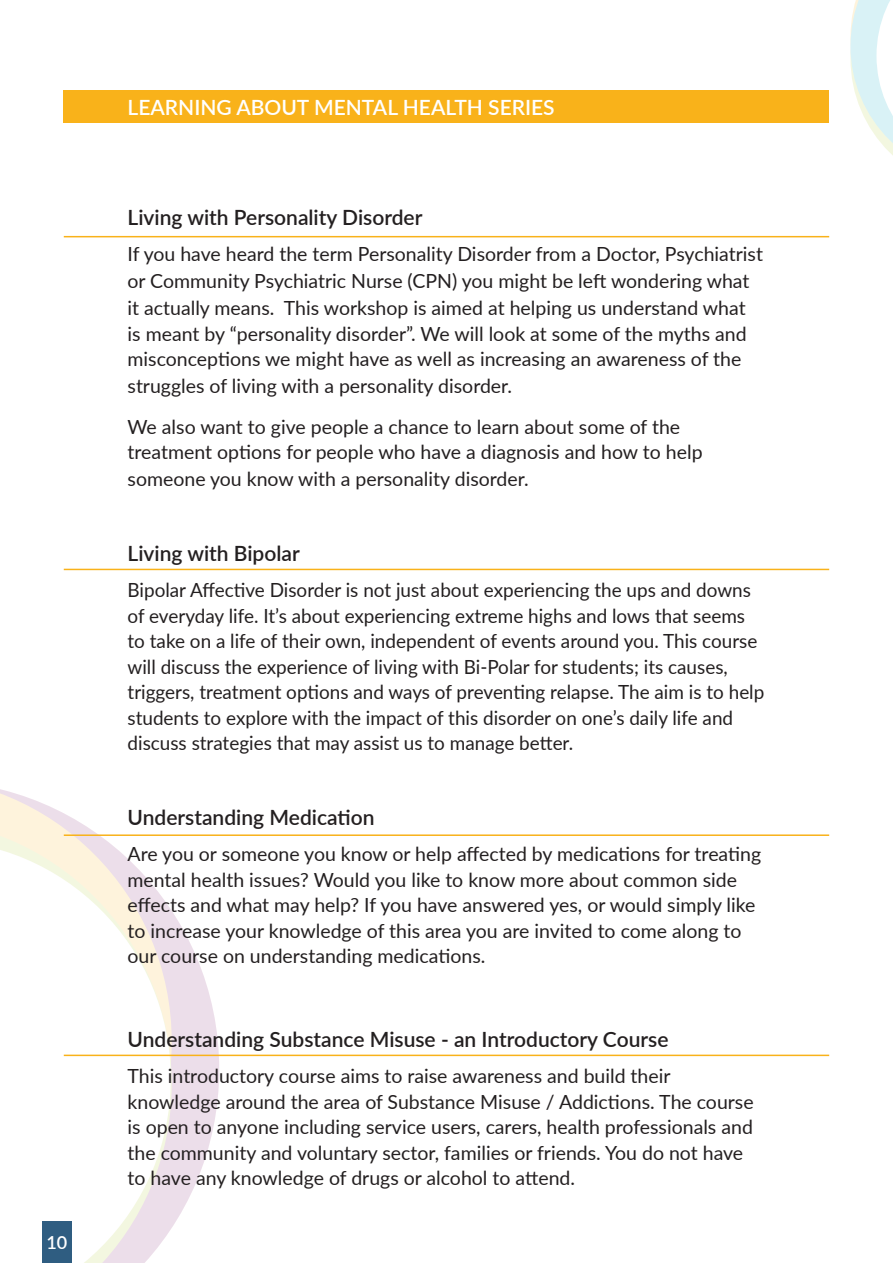
<style>
.page{position:relative;width:893px;height:1263px;background:#fff}
.page>*{position:absolute;margin:0;border:0;box-sizing:border-box;transform-origin:0 0}
.t1{font:600 21px "Lato";color:#231f20}
.t2{font:600 21px "Lato";color:#fff}
.t3{font:19.5px/25.5px "Lato";color:#231f20}
.t4{font:600 18px "Lato";color:#fff}
</style>
<div class="page">
<svg style="left:172px;top:912px;width:47px;height:315px;fill:#ecdeea"></svg>
<svg style="left:0;top:789px;width:74px;height:30px"></svg>
<svg style="left:0;top:819px;width:172px;height:410px"></svg>
<svg style="left:0;top:822px;width:135px;height:18px;fill:#fef3dc"></svg>
<svg style="left:0;top:840px;width:171px;height:423px"></svg>
<svg style="left:850px;top:0;width:43px;height:155px"></svg>
<div style="left:43px;top:1221px;width:29px;height:42px;background:#2f5d81"></div>
<div style="left:64px;top:90px;width:765px;height:33px;background:#f9b21a"></div>
<hr style="left:64px;top:236px;width:765px;height:1px;background:#f9b21a">
<hr style="left:64px;top:569px;width:765px;height:1px;background:#f9b21a">
<hr style="left:64px;top:834px;width:765px;height:2px;background:#f9b21a">
<hr style="left:64px;top:1054px;width:765px;height:2px;background:#f9b21a">
<p class="t4" style="left:46px;top:1229px;width:22px">10</p>
<p class="t2" style="left:128px;top:92px;width:429px">LEARNING ABOUT MENTAL HEALTH SERIES</p>
<p class="t1" style="left:128px;top:202px;width:296px">Living with Personality Disorder</p>
<p class="t3" style="left:128px;top:240px;width:637px;line-height:26.4px">If you have heard the term Personality Disorder from a Doctor, Psychiatrist or Community Psychiatric Nurse (CPN) you might be left wondering what it actually means. This workshop is aimed at helping us understand what is meant by “personality disorder”. We will look at some of the myths and misconceptions we might have as well as increasing an awareness of the struggles of living with a personality disorder.</p>
<p class="t3" style="left:128px;top:413px;width:554px">We also want to give people a chance to learn about some of the</p>
<p class="t3" style="left:128px;top:439px;width:576px">treatment options for people who have a diagnosis and how to help</p>
<p class="t3" style="left:128px;top:466px;width:403px">someone you know with a personality disorder.</p>
<p class="t1" style="left:128px;top:538px;width:174px">Living with Bipolar</p>
<p class="t3" style="left:128px;top:577px;width:638px">Bipolar Affective Disorder is not just about experiencing the ups and downs of everyday life. It’s about experiencing extreme highs and lows that seems to take on a life of their own, independent of events around you. This course will discuss the experience of living with Bi-Polar for students; its causes, triggers, treatment options and ways of preventing relapse. The aim is to help students to explore with the impact of this disorder on one’s daily life and discuss strategies that may assist us to manage better.</p>
<p class="t1" style="left:128px;top:802px;width:248px">Understanding Medication</p>
<p class="t3" style="left:128px;top:841px;width:635px">Are you or someone you know or help affected by medications for treating</p>
<p class="t3" style="left:128px;top:866px;width:629px">mental health issues? Would you like to know more about common side effects and what may help? If you have answered yes, or would simply like to increase your knowledge of this area you are invited to come along to our course on understanding medications.</p>
<p class="t1" style="left:128px;top:1024px;width:542px">Understanding Substance Misuse - an Introductory Course</p>
<p class="t3" style="left:128px;top:1063px;width:544px">This introductory course aims to raise awareness and build their</p>
<p class="t3" style="left:128px;top:1088px;width:628px">knowledge around the area of Substance Misuse / Addictions. The course is open to anyone including service users, carers, health professionals and the community and voluntary sector, families or friends. You do not have to have any knowledge of drugs or alcohol to attend.</p>
</div>
